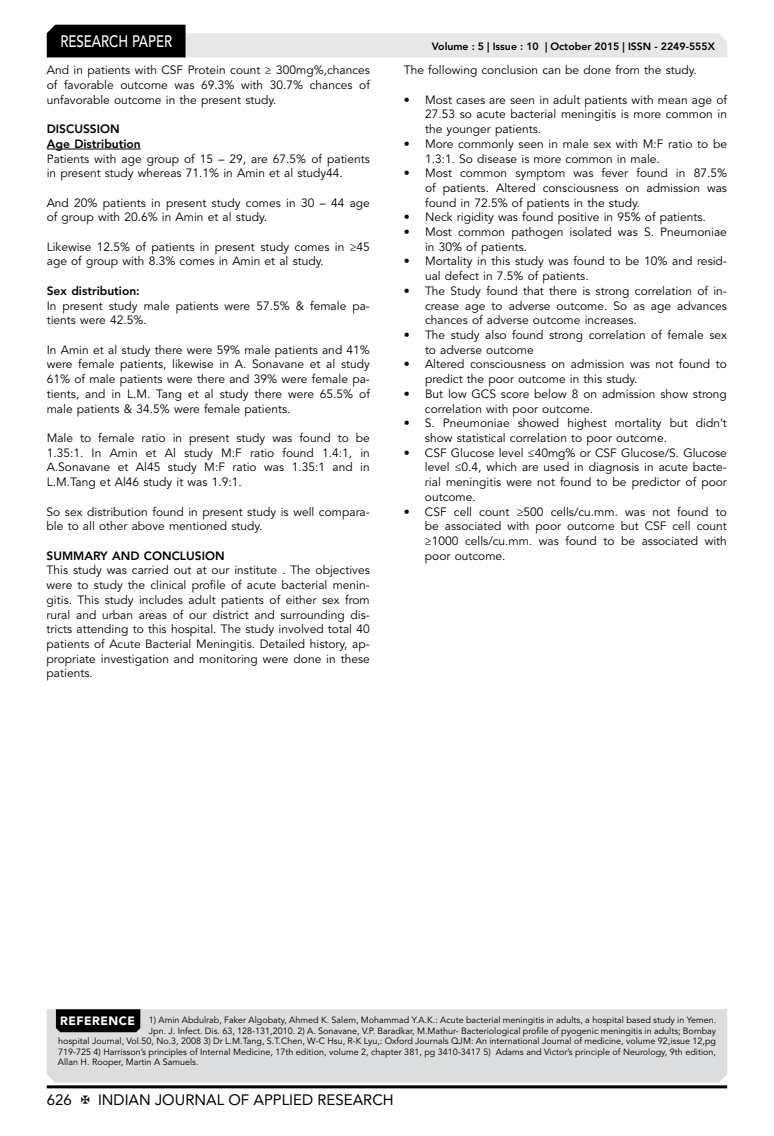
<style>
.page{position:relative;width:774px;height:1136px;background:#fff}
.page>*{position:absolute;margin:0;border:0;box-sizing:border-box;transform-origin:0 0}
.t1{font:500 16.5px "Avenir LT Std";color:#fff;scale:.8 1}
.t2{font:15px "Avenir LT Std";color:#000}
.t3{font:12px/14.7px "Avenir LT Std";color:#000}
.t4{font:800 12px/14.7px "Avenir LT Std";color:#000}
.t5{font:800 10.5px "Avenir LT Std";color:#000}
.t6{font:9px "Avenir LT Std";color:#000}
.s1{font-weight:900;font-size:12px;color:#fff}
</style>
<div class="page">
<hr style="left:47px;top:1085px;width:680px;height:3px;background:#000">
<svg style="left:47px;top:25px;width:680px;height:32px"></svg>
<hr style="left:47px;top:149px;width:94px;height:1px;background:#000">
<div style="left:47px;top:1009px;width:680px;height:73px;background:#dcddde"></div>
<div style="left:56px;top:1009px;width:84px;height:23px;background:#000"></div>
<h1 class="t1" style="left:60px;top:32px;width:139px">RESEARCH PAPER</h1>
<p class="t3" style="left:47px;top:63px;width:325px;text-align:justify">And in patients with CSF Protein count ≥ 300mg%,chances of favorable outcome was 69.3% with 30.7% chances of unfavorable outcome in the present study.</p>
<p class="t4" style="left:47px;top:122px;width:96px">DISCUSSION<br>Age Distribution</p>
<p class="t3" style="left:47px;top:151px;width:325px">Patients with age group of 15 – 29, are 67.5% of patients in present study whereas 71.1% in Amin et al study44.</p>
<p class="t3" style="left:47px;top:195px;width:325px">And 20% patients in present study comes in 30 – 44 age of group with 20.6% in Amin et al study.</p>
<p class="t3" style="left:47px;top:239px;width:325px">Likewise 12.5% of patients in present study comes in ≥45 age of group with 8.3% comes in Amin et al study.</p>
<p class="t4" style="left:47px;top:283px;width:95px">Sex distribution:</p>
<p class="t3" style="left:47px;top:298px;width:325px">In present study male patients were 57.5% &amp; female pa&shy;tients were 42.5%.</p>
<p class="t3" style="left:47px;top:342px;width:325px;text-align:justify">In Amin et al study there were 59% male patients and 41% were female patients, likewise in A. Sonavane et al study 61% of male patients were there and 39% were female pa&shy;tients, and in L.M. Tang et al study there were 65.5% of male patients &amp; 34.5% were female patients.</p>
<p class="t3" style="left:47px;top:431px;width:325px;text-align:justify">Male to female ratio in present study was found to be 1.35:1. In Amin et Al study M:F ratio found 1.4:1, in A.Sonavane et Al45 study M:F ratio was 1.35:1 and in L.M.Tang et Al46 study it was 1.9:1.</p>
<p class="t3" style="left:47px;top:504px;width:325px">So sex distribution found in present study is well compara&shy;ble to all other above mentioned study.</p>
<p class="t4" style="left:47px;top:548px;width:179px">SUMMARY AND CONCLUSION</p>
<p class="t3" style="left:47px;top:563px;width:325px;text-align:justify">This study was carried out at our institute . The objectives were to study the clinical profile of acute bacterial menin&shy;gitis. This study includes adult patients of either sex from rural and urban areas of our district and surrounding dis&shy;tricts attending to this hospital. The study involved total 40 patients of Acute Bacterial Meningitis. Detailed history, ap&shy;propriate investigation and monitoring were done in these patients.</p>
<p class="t5" style="left:432px;top:41px;width:284px">Volume : 5 | Issue : 10 | October 2015 | ISSN - 2249-555X</p>
<p class="t3" style="left:404px;top:63px;width:294px">The following conclusion can be done from the study.</p>
<p class="t3" style="left:425px;top:92px;width:303px;text-align:justify;text-indent:-21px">• Most cases are seen in adult patients with mean age of 27.53 so acute bacterial meningitis is more common in the younger patients.</p>
<p class="t3" style="left:425px;top:137px;width:303px;text-indent:-21px">• More commonly seen in male sex with M:F ratio to be<br>1.3:1. So disease is more common in male.</p>
<p class="t3" style="left:425px;top:166px;width:303px;text-align:justify;text-indent:-21px">• Most common symptom was fever found in 87.5% of patients. Altered consciousness on admission was found in 72.5% of patients in the study.</p>
<p class="t3" style="left:404px;top:210px;width:304px">• Neck rigidity was found positive in 95% of patients.</p>
<p class="t3" style="left:425px;top:225px;width:303px;text-indent:-21px">• Most common pathogen isolated was S. Pneumoniae in 30% of patients.</p>
<p class="t3" style="left:425px;top:254px;width:303px;text-indent:-21px">• Mortality in this study was found to be 10% and resid&shy;ual defect in 7.5% of patients.</p>
<p class="t3" style="left:425px;top:284px;width:303px;text-align:justify;text-indent:-21px">• The Study found that there is strong correlation of in&shy;crease age to adverse outcome. So as age advances chances of adverse outcome increases.</p>
<p class="t3" style="left:425px;top:328px;width:303px;text-indent:-21px">• The study also found strong correlation of female sex to adverse outcome</p>
<p class="t3" style="left:425px;top:357px;width:303px;text-indent:-21px">• Altered consciousness on admission was not found to predict the poor outcome in this study.</p>
<p class="t3" style="left:425px;top:386px;width:303px;text-indent:-21px">• But low GCS score below 8 on admission show strong correlation with poor outcome.</p>
<p class="t3" style="left:425px;top:416px;width:303px;text-indent:-21px">• S. Pneumoniae showed highest mortality but didn’t show statistical correlation to poor outcome.</p>
<p class="t3" style="left:425px;top:445px;width:303px;text-align:justify;text-indent:-21px">• CSF Glucose level ≤40mg% or CSF Glucose/S. Glucose level ≤0.4, which are used in diagnosis in acute bacte&shy;rial meningitis were not found to be predictor of poor outcome.</p>
<p class="t3" style="left:425px;top:504px;width:303px;text-align:justify;text-indent:-21px">• CSF cell count ≥500 cells/cu.mm. was not found to be associated with poor outcome but CSF cell count ≥1000 cells/cu.mm. was found to be associated with poor outcome.</p>
<p class="t6" style="left:60px;top:1014px;width:657px"><span class="s1">REFERENCE</span> 1) Amin Abdulrab, Faker Algobaty, Ahmed K. Salem, Mohammad Y.A.K.: Acute bacterial meningitis in adults, a hospital based study in Yemen.</p>
<p class="t6" style="left:149px;top:1025px;width:569px">Jpn. J. Infect. Dis. 63, 128-131,2010. 2) A. Sonavane, V.P. Baradkar, M.Mathur- Bacteriological profile of pyogenic meningitis in adults; Bombay</p>
<p class="t6" style="left:58px;top:1035px;width:659px">hospital Journal, Vol.50, No.3, 2008 3) Dr L.M.Tang, S.T.Chen, W-C Hsu, R-K Lyu,: Oxford Journals QJM: An international Journal of medicine, volume 92,issue 12,pg</p>
<p class="t6" style="left:58px;top:1046px;width:659px">719-725 4) Harrisson’s principles of Internal Medicine, 17th edition, volume 2, chapter 381, pg 3410-3417 5) Adams and Victor’s principle of Neurology, 9th edition,</p>
<p class="t6" style="left:58px;top:1056px;width:142px">Allan H. Rooper, Martin A Samuels.</p>
<p class="t2" style="left:47px;top:1090px;width:27px">626</p>
<p class="t2" style="left:98px;top:1090px;width:297px">INDIAN JOURNAL OF APPLIED RESEARCH</p>
</div>
